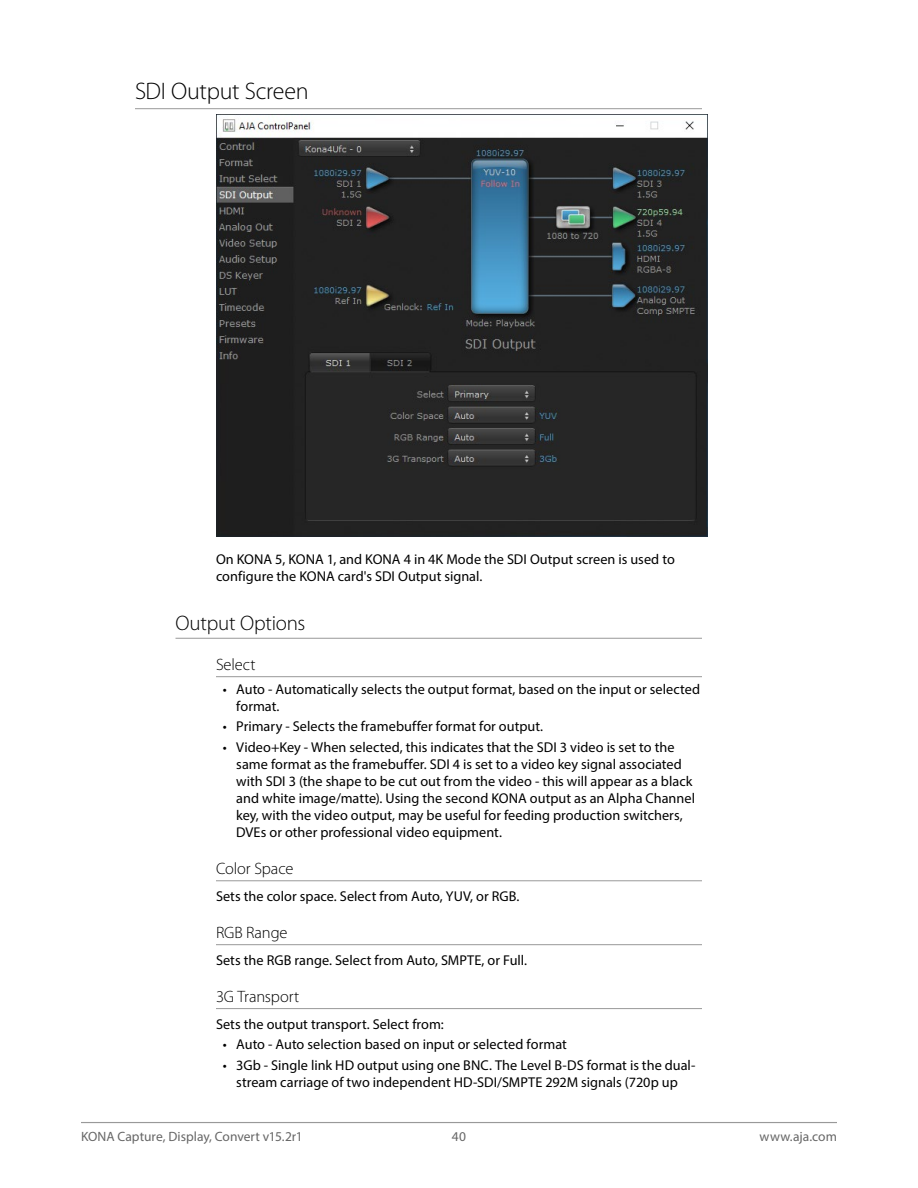
<style>
.page{position:relative;width:918px;height:1188px;background:#fff}
.page>*{position:absolute;margin:0;border:0;box-sizing:border-box;transform-origin:0 0}
._2Head{font:300 24px "Myriad Pro";letter-spacing:-.01em;color:#000}
._3Head{font:300 21px "Myriad Pro";letter-spacing:-.01em;color:#000}
._4Head{font:300 16.5px "Myriad Pro";letter-spacing:-.005em;color:#000}
.Body{font:14.25px/17.1px "Myriad Pro";letter-spacing:.005em;color:#000}
.t1{font:13.5px "Myriad Pro";color:#666}
</style>
<div class="page">
<hr style="left:81px;top:1122px;width:756px;height:1px;background:#999">
<hr style="left:135px;top:108px;width:567px;height:1px;background:#999">
<hr style="left:176px;top:638px;width:526px;height:1px;background:#999">
<hr style="left:216px;top:676px;width:486px;height:1px;background:#999">
<hr style="left:216px;top:881px;width:486px;height:1px;background:#999">
<hr style="left:216px;top:944px;width:486px;height:1px;background:#999">
<hr style="left:216px;top:1008px;width:486px;height:1px;background:#999">
<img style="left:216px;top:114px;width:491px;height:422px">
<p class="_2Head" style="left:135px;top:78px;width:175px">SDI Output Screen</p>
<p class="Body" style="left:216px;top:550px;width:460px">On KONA 5, KONA 1, and KONA 4 in 4K Mode the SDI Output screen is used to configure the KONA card's SDI Output signal.</p>
<p class="_3Head" style="left:176px;top:611px;width:131px">Output Options</p>
<p class="_4Head" style="left:216px;top:655px;width:41px">Select</p>
<p class="Body" style="left:236px;top:680px;width:465px;text-indent:-14px">• Auto - Automatically selects the output format, based on the input or selected format.</p>
<p class="Body" style="left:223px;top:718px;width:322px">• Primary - Selects the framebuffer format for output.</p>
<p class="Body" style="left:236px;top:738px;width:460px;text-indent:-14px">• Video+Key - When selected, this indicates that the SDI 3 video is set to the same format as the framebuffer. SDI 4 is set to a video key signal associated with SDI 3 (the shape to be cut out from the video - this will appear as a black and white image/matte). Using the second KONA output as an Alpha Channel key, with the video output, may be useful for feeding production switchers, DVEs or other professional video equipment.</p>
<p class="_4Head" style="left:216px;top:859px;width:79px">Color Space</p>
<p class="Body" style="left:216px;top:887px;width:305px">Sets the color space. Select from Auto, YUV, or RGB.</p>
<p class="_4Head" style="left:216px;top:923px;width:73px">RGB Range</p>
<p class="Body" style="left:216px;top:951px;width:313px">Sets the RGB range. Select from Auto, SMPTE, or Full.</p>
<p class="_4Head" style="left:216px;top:987px;width:85px">3G Transport</p>
<p class="Body" style="left:216px;top:1015px;width:229px">Sets the output transport. Select from:</p>
<p class="Body" style="left:223px;top:1036px;width:346px">• Auto - Auto selection based on input or selected format</p>
<p class="Body" style="left:223px;top:1056px;width:474px;text-align:center">• 3Gb - Single link HD output using one BNC. The Level B-DS format is the dual&shy;stream carriage of two independent HD-SDI/SMPTE 292M signals (720p up</p>
<p class="t1" style="left:81px;top:1128px;width:223px">KONA Capture, Display, Convert v15.2r1</p>
<p class="t1" style="left:452px;top:1128px;width:16px">40</p>
<p class="t1" style="left:760px;top:1128px;width:79px">www.aja.com</p>
</div>
